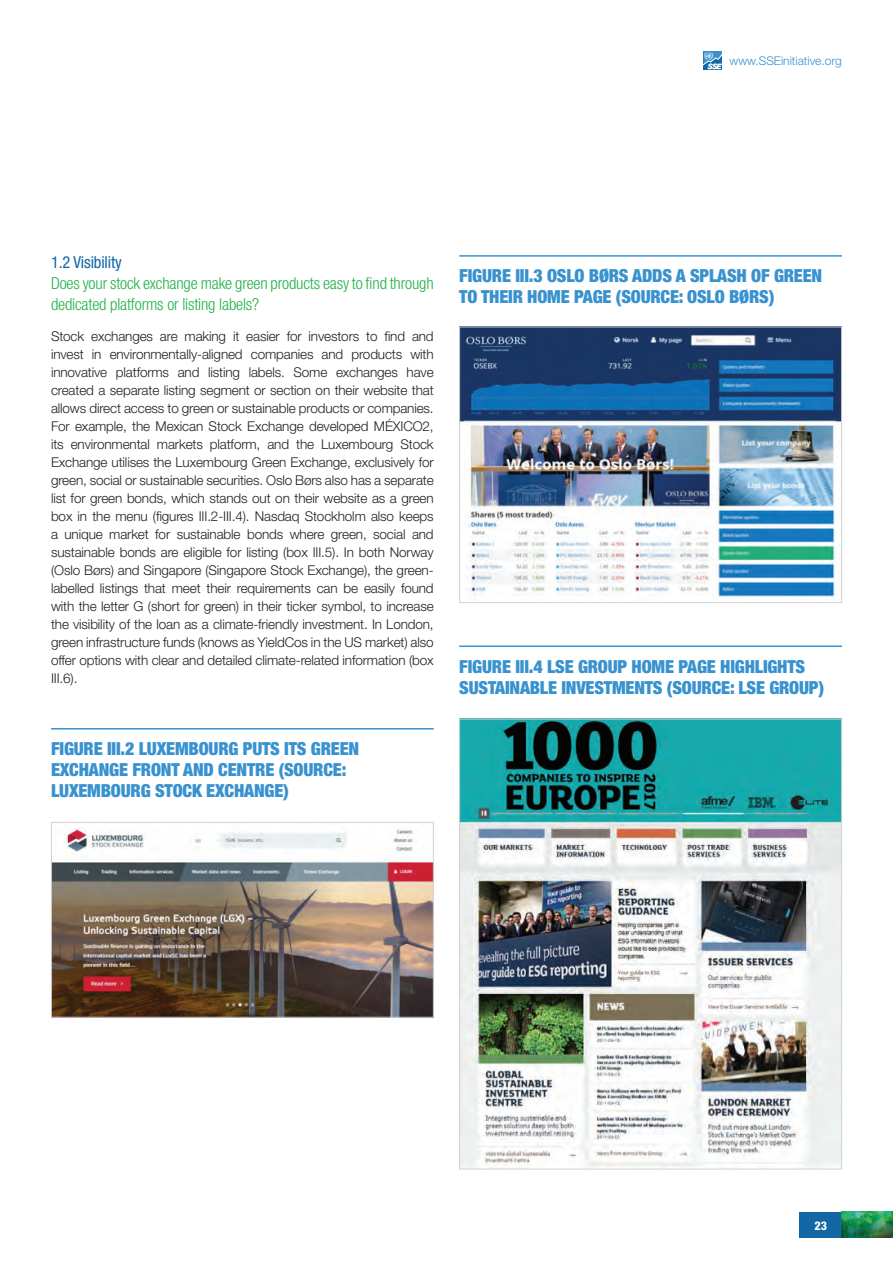
<style>
.page{position:relative;width:893px;height:1263px;background:#fff}
.page>*{position:absolute;margin:0;border:0;box-sizing:border-box;transform-origin:0 0}
.t1{font:900 condensed 18px/21px "Helvetica Neue";letter-spacing:-.01em;color:#3892cf}
.t2{font:300 condensed 16.5px/21px "Helvetica Neue";letter-spacing:-.01em;color:#23b24b}
.t3{font:condensed 16.5px "Helvetica Neue";letter-spacing:-.01em;color:#1267a4}
.t4{font:300 13.5px/18px "Helvetica Neue";letter-spacing:-.01em;color:#231f20;text-align:justify}
.t5{font:300 12px "Helvetica Neue";color:#3892cf}
.t6{font:800 condensed 12px "Helvetica Neue";color:#fff}
</style>
<div class="page">
<div style="left:799px;top:1212px;width:43px;height:25px;background:#1267a4"></div>
<img style="left:842px;top:1212px;width:51px;height:25px">
<svg style="left:703px;top:69px;width:19px;height:1px"></svg>
<svg style="left:703px;top:51px;width:19px;height:18px"></svg>
<hr style="left:51px;top:728px;width:383px;height:1px;background:#3892cf">
<hr style="left:459px;top:255px;width:383px;height:2px;background:#3892cf">
<hr style="left:459px;top:645px;width:383px;height:2px;background:#3892cf">
<img style="left:53px;top:828px;width:379px;height:187px">
<div style="left:51px;top:822px;width:383px;height:195px;border:1px solid #d1d2d4"></div>
<img style="left:461px;top:329px;width:379px;height:272px">
<div style="left:459px;top:327px;width:383px;height:276px;border:1px solid #d1d2d4"></div>
<img style="left:461px;top:721px;width:379px;height:446px">
<p class="t5" style="left:729px;top:53px;width:114px">www.SSEinitiative.org</p>
<p class="t3" style="left:51px;top:253px;width:72px">1.2 Visibility</p>
<p class="t2" style="left:51px;top:273px;width:384px">Does your stock exchange make green products easy to find through dedicated platforms or listing labels?</p>
<p class="t4" style="left:51px;top:327px;width:384px">Stock exchanges are making it easier for investors to find and invest in environmentally-aligned companies and products with innovative platforms and listing labels. Some exchanges have created a separate listing segment or section on their website that allows direct access to green or sustainable products or companies.<br>For example, the Mexican Stock Exchange developed MÉXICO2, its environmental markets platform, and the Luxembourg Stock Exchange utilises the Luxembourg Green Exchange, exclusively for green, social or sustainable securities. Oslo Børs also has a separate list for green bonds, which stands out on their website as a green box in the menu (figures III.2-III.4). Nasdaq Stockholm also keeps a unique market for sustainable bonds where green, social and sustainable bonds are eligible for listing (box III.5). In both Norway (Oslo Børs) and Singapore (Singapore Stock Exchange), the green&shy;labelled listings that meet their requirements can be easily found with the letter G (short for green) in their ticker symbol, to increase the visibility of the loan as a climate-friendly investment. In London, green infrastructure funds (knows as YieldCos in the US market) also offer options with clear and detailed climate-related information (box III.6).</p>
<h1 class="t1" style="left:51px;top:738px;width:310px">FIGURE III.2 LUXEMBOURG PUTS ITS GREEN<br>EXCHANGE FRONT AND CENTRE (SOURCE:<br>LUXEMBOURG STOCK EXCHANGE)</h1>
<h1 class="t1" style="left:459px;top:265px;width:364px">FIGURE III.3 OSLO BØRS ADDS A SPLASH OF GREEN<br>TO THEIR HOME PAGE (SOURCE: OSLO BØRS)</h1>
<h1 class="t1" style="left:459px;top:655px;width:366px">FIGURE III.4 LSE GROUP HOME PAGE HIGHLIGHTS<br>SUSTAINABLE INVESTMENTS (SOURCE: LSE GROUP)</h1>
<p class="t6" style="left:814px;top:1218px;width:14px">23</p>
</div>
